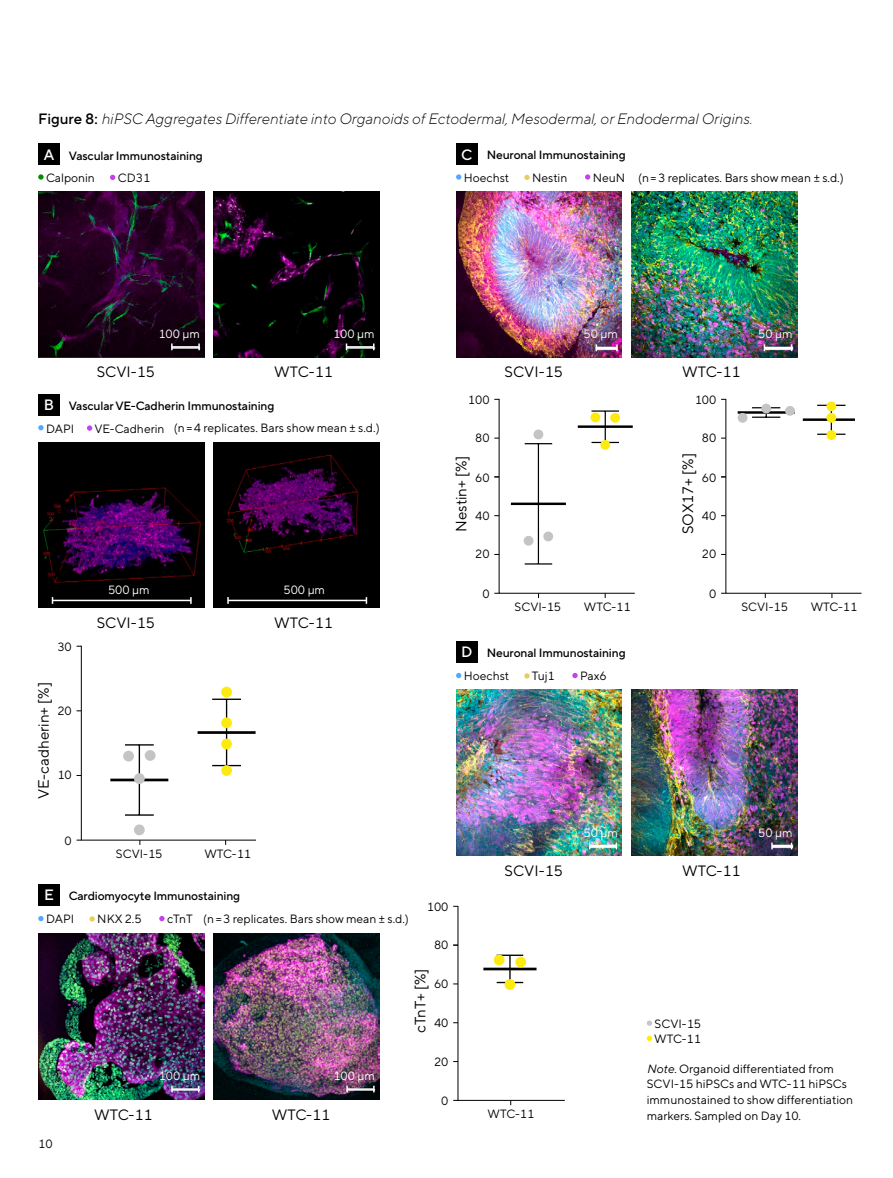
<style>
.page{position:relative;width:893px;height:1178px;background:#fff}
.page>*{position:absolute;margin:0;border:0;box-sizing:border-box;transform-origin:0 0}
.t1{font:15px "TT Norms Pro";color:#000}
.t2{font:italic 300 15px "TT Norms Pro";color:#000}
.t3{font:500 15px "TT Norms Pro";color:#fff}
.t4{font:12px/15.6px "TT Norms Pro";color:#000}
.t5{font:500 12px "TT Norms Pro";letter-spacing:-.01em;color:#000}
.t6{font:12px "TT Norms Pro";color:#fff}
.s1{font-weight:500;font-style:normal}
.s2{font-style:italic}
</style>
<div class="page">
<img style="left:38px;top:191px;width:166px;height:166px">
<img style="left:214px;top:191px;width:165px;height:166px">
<div style="left:38px;top:144px;width:22px;height:21px;background:#000"></div>
<hr style="left:172px;top:346px;width:27px;height:2px;background:#fff">
<svg style="left:171px;top:343px;width:2px;height:7px"></svg>
<svg style="left:198px;top:343px;width:2px;height:7px"></svg>
<hr style="left:346px;top:346px;width:28px;height:2px;background:#fff">
<svg style="left:38px;top:174px;width:6px;height:6px"></svg>
<svg style="left:110px;top:175px;width:5px;height:5px"></svg>
<svg style="left:647px;top:1020px;width:5px;height:6px"></svg>
<svg style="left:647px;top:1036px;width:5px;height:5px"></svg>
<svg style="left:77px;top:645px;width:179px;height:200px"></svg>
<hr style="left:139px;top:780px;width:1px;height:35px;background:#000">
<hr style="left:139px;top:745px;width:1px;height:35px;background:#000">
<hr style="left:110px;top:778px;width:58px;height:3px;background:#000">
<div style="left:134px;top:824px;width:11px;height:11px;background:#c6c4c3;border-radius:50%"></div>
<div style="left:134px;top:773px;width:11px;height:11px;background:#c6c4c3;border-radius:50%"></div>
<div style="left:145px;top:750px;width:11px;height:11px;background:#c6c4c3;border-radius:50%"></div>
<div style="left:123px;top:751px;width:11px;height:10px;background:#c6c4c3;border-radius:50%"></div>
<img style="left:38px;top:442px;width:166px;height:166px">
<img style="left:214px;top:442px;width:165px;height:166px">
<div style="left:38px;top:394px;width:22px;height:21px;background:#000"></div>
<hr style="left:53px;top:600px;width:138px;height:1px;background:#fff">
<svg style="left:190px;top:597px;width:2px;height:7px"></svg>
<hr style="left:228px;top:600px;width:138px;height:1px;background:#fff">
<svg style="left:227px;top:597px;width:2px;height:7px"></svg>
<svg style="left:38px;top:425px;width:6px;height:5px"></svg>
<svg style="left:87px;top:425px;width:5px;height:6px"></svg>
<svg style="left:494px;top:398px;width:141px;height:200px"></svg>
<svg style="left:721px;top:398px;width:141px;height:200px"></svg>
<img style="left:456px;top:191px;width:166px;height:166px">
<img style="left:631px;top:191px;width:166px;height:166px">
<div style="left:456px;top:144px;width:21px;height:21px;background:#000"></div>
<svg style="left:596px;top:344px;width:22px;height:7px"></svg>
<svg style="left:764px;top:344px;width:28px;height:7px"></svg>
<svg style="left:456px;top:174px;width:5px;height:6px"></svg>
<svg style="left:524px;top:175px;width:6px;height:5px"></svg>
<svg style="left:585px;top:174px;width:5px;height:6px"></svg>
<img style="left:456px;top:690px;width:166px;height:166px">
<img style="left:631px;top:690px;width:166px;height:166px">
<div style="left:456px;top:641px;width:21px;height:21px;background:#000"></div>
<hr style="left:590px;top:845px;width:26px;height:2px;background:#fff">
<svg style="left:771px;top:843px;width:21px;height:6px"></svg>
<svg style="left:456px;top:673px;width:5px;height:5px"></svg>
<svg style="left:524px;top:673px;width:6px;height:5px"></svg>
<svg style="left:572px;top:673px;width:6px;height:5px"></svg>
<svg style="left:453px;top:905px;width:112px;height:200px"></svg>
<img style="left:214px;top:933px;width:165px;height:166px">
<img style="left:38px;top:933px;width:166px;height:166px">
<div style="left:38px;top:884px;width:22px;height:21px;background:#000"></div>
<hr style="left:172px;top:1088px;width:27px;height:2px;background:#fff">
<hr style="left:347px;top:1088px;width:27px;height:2px;background:#fff">
<svg style="left:38px;top:916px;width:6px;height:5px"></svg>
<svg style="left:89px;top:916px;width:6px;height:5px"></svg>
<svg style="left:159px;top:916px;width:6px;height:5px"></svg>
<p class="t2" style="left:38px;top:108px;width:715px"><span class="s1">Figure 8:</span> hiPSC Aggregates Differentiate into Organoids of Ectodermal, Mesodermal, or Endodermal Origins.</p>
<p class="t3" style="left:44px;top:144px;width:12px">A</p>
<p class="t3" style="left:461px;top:144px;width:13px">C</p>
<p class="t5" style="left:487px;top:146px;width:140px">Neuronal Immunostaining</p>
<p class="t5" style="left:69px;top:147px;width:135px">Vascular Immunostaining</p>
<p class="t4" style="left:46px;top:169px;width:50px">Calponin</p>
<p class="t4" style="left:118px;top:169px;width:34px">CD31</p>
<p class="t4" style="left:464px;top:169px;width:47px">Hoechst</p>
<p class="t4" style="left:532px;top:169px;width:37px">Nestin</p>
<p class="t4" style="left:593px;top:169px;width:34px">NeuN</p>
<p class="t4" style="left:638px;top:169px;width:207px">(n=3 replicates. Bars show mean ± s.d.)</p>
<p class="t6" style="left:158px;top:325px;width:43px">100 μm</p>
<p class="t6" style="left:333px;top:325px;width:43px">100 μm</p>
<p class="t3" style="left:44px;top:394px;width:12px">B</p>
<p class="t1" style="left:97px;top:361px;width:60px">SCVI-15</p>
<p class="t1" style="left:274px;top:361px;width:60px">WTC-11</p>
<p class="t5" style="left:69px;top:397px;width:207px">Vascular VE-Cadherin Immunostaining</p>
<p class="t4" style="left:46px;top:420px;width:30px">DAPI</p>
<p class="t4" style="left:94px;top:420px;width:72px">VE-Cadherin</p>
<p class="t4" style="left:174px;top:420px;width:207px">(n=4 replicates. Bars show mean ± s.d.)</p>
<p class="t6" style="left:108px;top:581px;width:43px">500 μm</p>
<p class="t6" style="left:284px;top:581px;width:43px">500 μm</p>
<p class="t4" style="left:57px;top:638px;width:16px">30</p>
<p class="t1" style="left:33px;top:799px;width:118px;rotate:-90deg">VE-cadherin+ [%]</p>
<p class="t4" style="left:57px;top:702px;width:16px">20</p>
<p class="t4" style="left:57px;top:766px;width:16px">10</p>
<p class="t1" style="left:97px;top:612px;width:60px">SCVI-15</p>
<p class="t1" style="left:274px;top:612px;width:60px">WTC-11</p>
<p class="t6" style="left:583px;top:326px;width:36px">50 μm</p>
<p class="t6" style="left:758px;top:326px;width:36px">50 μm</p>
<p class="t1" style="left:505px;top:361px;width:60px">SCVI-15</p>
<p class="t1" style="left:682px;top:361px;width:60px">WTC-11</p>
<p class="t4" style="left:468px;top:391px;width:23px">100</p>
<p class="t4" style="left:695px;top:391px;width:23px">100</p>
<p class="t4" style="left:475px;top:430px;width:16px">80</p>
<p class="t4" style="left:702px;top:430px;width:16px">80</p>
<p class="t1" style="left:450px;top:532px;width:78px;rotate:-90deg">Nestin+ [%]</p>
<p class="t4" style="left:475px;top:469px;width:16px">60</p>
<p class="t4" style="left:475px;top:507px;width:16px">40</p>
<p class="t1" style="left:677px;top:534px;width:82px;rotate:-90deg">SOX17+ [%]</p>
<p class="t4" style="left:702px;top:469px;width:16px">60</p>
<p class="t4" style="left:702px;top:507px;width:16px">40</p>
<p class="t4" style="left:475px;top:545px;width:16px">20</p>
<p class="t4" style="left:702px;top:545px;width:16px">20</p>
<p class="t4" style="left:482px;top:585px;width:9px">0</p>
<p class="t4" style="left:709px;top:585px;width:9px">0</p>
<p class="t4" style="left:515px;top:598px;width:48px">SCVI-15</p>
<p class="t4" style="left:584px;top:598px;width:48px">WTC-11</p>
<p class="t4" style="left:741px;top:598px;width:48px">SCVI-15</p>
<p class="t4" style="left:811px;top:598px;width:48px">WTC-11</p>
<p class="t3" style="left:461px;top:641px;width:13px">D</p>
<p class="t5" style="left:487px;top:644px;width:140px">Neuronal Immunostaining</p>
<p class="t4" style="left:464px;top:667px;width:47px">Hoechst</p>
<p class="t4" style="left:532px;top:667px;width:24px">Tuj1</p>
<p class="t4" style="left:580px;top:667px;width:28px">Pax6</p>
<p class="t4" style="left:65px;top:832px;width:9px">0</p>
<p class="t4" style="left:116px;top:845px;width:48px">SCVI-15</p>
<p class="t4" style="left:204px;top:845px;width:48px">WTC-11</p>
<p class="t3" style="left:44px;top:884px;width:11px">E</p>
<p class="t5" style="left:69px;top:887px;width:173px">Cardiomyocyte Immunostaining</p>
<p class="t4" style="left:203px;top:910px;width:207px">(n=3 replicates. Bars show mean ± s.d.)</p>
<p class="t4" style="left:46px;top:910px;width:30px">DAPI</p>
<p class="t4" style="left:97px;top:910px;width:46px">NKX 2.5</p>
<p class="t4" style="left:167px;top:910px;width:27px">cTnT</p>
<p class="t4" style="left:427px;top:898px;width:23px">100</p>
<p class="t4" style="left:434px;top:936px;width:16px">80</p>
<p class="t1" style="left:409px;top:1033px;width:66px;rotate:-90deg">cTnT+ [%]</p>
<p class="t4" style="left:434px;top:975px;width:16px">60</p>
<p class="t4" style="left:434px;top:1014px;width:16px">40</p>
<p class="t4" style="left:38px;top:1135px;width:16px">10</p>
<p class="t6" style="left:159px;top:1067px;width:43px">100 μm</p>
<p class="t6" style="left:333px;top:1067px;width:43px">100 μm</p>
<p class="t1" style="left:94px;top:1103px;width:60px">WTC-11</p>
<p class="t1" style="left:272px;top:1103px;width:60px">WTC-11</p>
<p class="t4" style="left:434px;top:1053px;width:16px">20</p>
<p class="t4" style="left:441px;top:1092px;width:9px">0</p>
<p class="t6" style="left:584px;top:824px;width:36px">50 μm</p>
<p class="t6" style="left:758px;top:824px;width:36px">50 μm</p>
<p class="t1" style="left:505px;top:860px;width:60px">SCVI-15</p>
<p class="t1" style="left:682px;top:860px;width:60px">WTC-11</p>
<p class="t4" style="left:488px;top:1105px;width:48px">WTC-11</p>
<p class="t4" style="left:654px;top:1015px;width:48px">SCVI-15<br>WTC-11</p>
<p class="t4" style="left:647px;top:1060px;width:208px"><span class="s2">Note.</span> Organoid differentiated from SCVI-15 hiPSCs and WTC-11 hiPSCs immunostained to show differentiation markers. Sampled on Day 10.</p>
</div>
